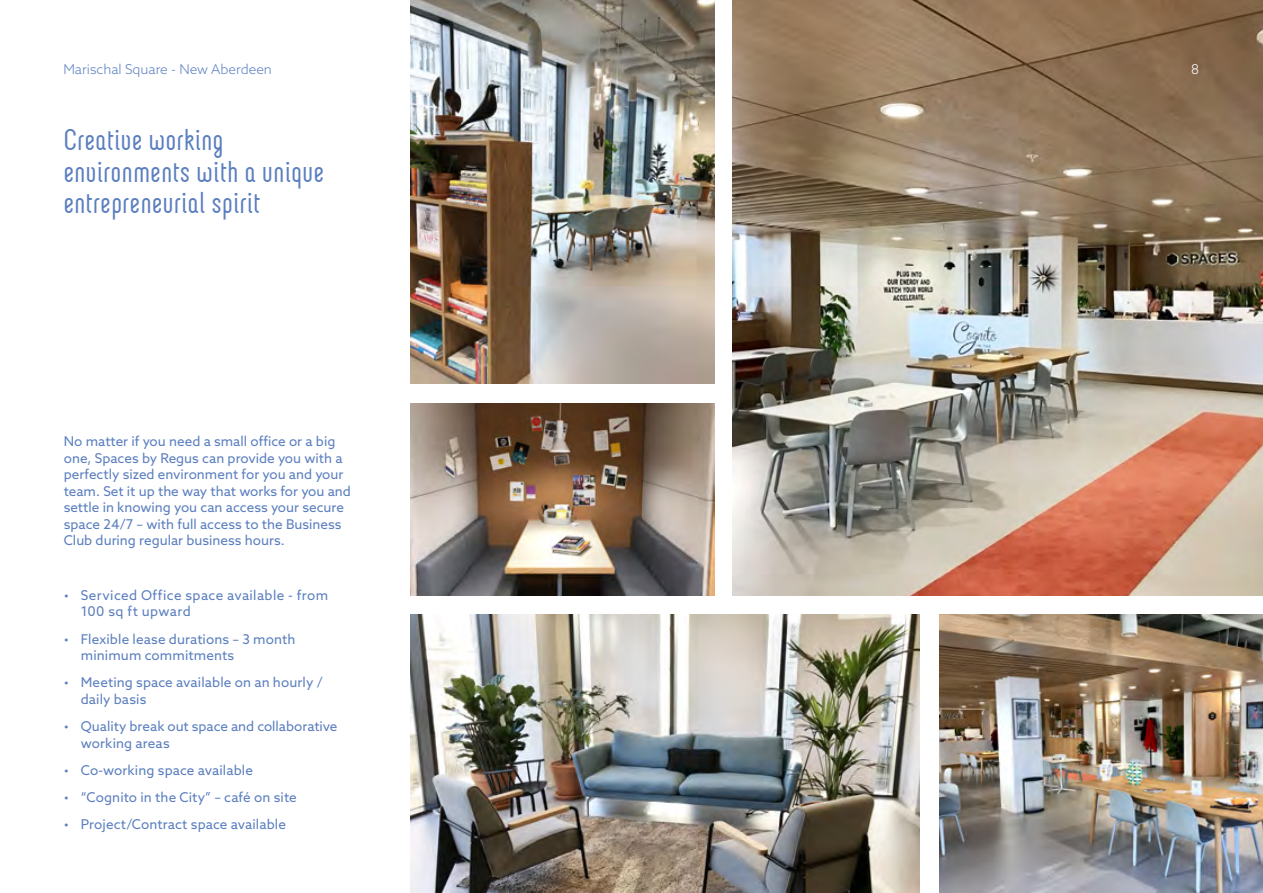
<style>
.page{position:relative;width:1263px;height:893px;background:#fff}
.page>*{position:absolute;margin:0;border:0;box-sizing:border-box;transform-origin:0 0}
.t1{font:30px/31.5px "Neubau Grotesque W01";color:#5a7ebf}
.t2{font:13.5px/16.5px "Azo Sans";color:#5a7ebf}
.t3{font:13.5px/16.5px "Azo Sans";letter-spacing:.03em;color:#5a7ebf}
.t4{font:300 13.5px "Azo Sans";color:#5a7ebf}
.t5{font:300 13.5px "Azo Sans";color:#fff}
</style>
<div class="page">
<img style="left:732px;top:0;width:531px;height:595px">
<img style="left:410px;top:0;width:304px;height:383px">
<img style="left:410px;top:404px;width:304px;height:191px">
<img style="left:410px;top:615px;width:510px;height:278px">
<img style="left:940px;top:614px;width:323px;height:279px">
<p class="t4" style="left:63px;top:61px;width:210px">Marischal Square - New Aberdeen</p>
<p class="t5" style="left:1191px;top:61px;width:9px">8</p>
<h1 class="t1" style="left:63px;top:124px;width:262px">Creative working environments with a unique entrepreneurial spirit</h1>
<p class="t2" style="left:64px;top:433px;width:289px">No matter if you need a small office or a big one, Spaces by Regus can provide you with a perfectly sized environment for you and your team. Set it up the way that works for you and settle in knowing you can access your secure space 24/7 – with full access to the Business Club during regular business hours.</p>
<p class="t3" style="left:81px;top:587px;width:249px;text-indent:-17px">• Serviced Office space available - from<br>100 sq ft upward</p>
<p class="t2" style="left:81px;top:630px;width:216px;text-indent:-17px">• Flexible lease durations – 3 month minimum commitments</p>
<p class="t2" style="left:81px;top:674px;width:243px;text-indent:-17px">• Meeting space available on an hourly / daily basis</p>
<p class="t2" style="left:81px;top:718px;width:258px;text-indent:-17px">• Quality break out space and collaborative working areas</p>
<p class="t2" style="left:64px;top:761px;width:191px">• Co-working space available</p>
<p class="t2" style="left:64px;top:789px;width:235px">• “Cognito in the City” – café on site</p>
<p class="t2" style="left:64px;top:816px;width:224px">• Project/Contract space available</p>
</div>
